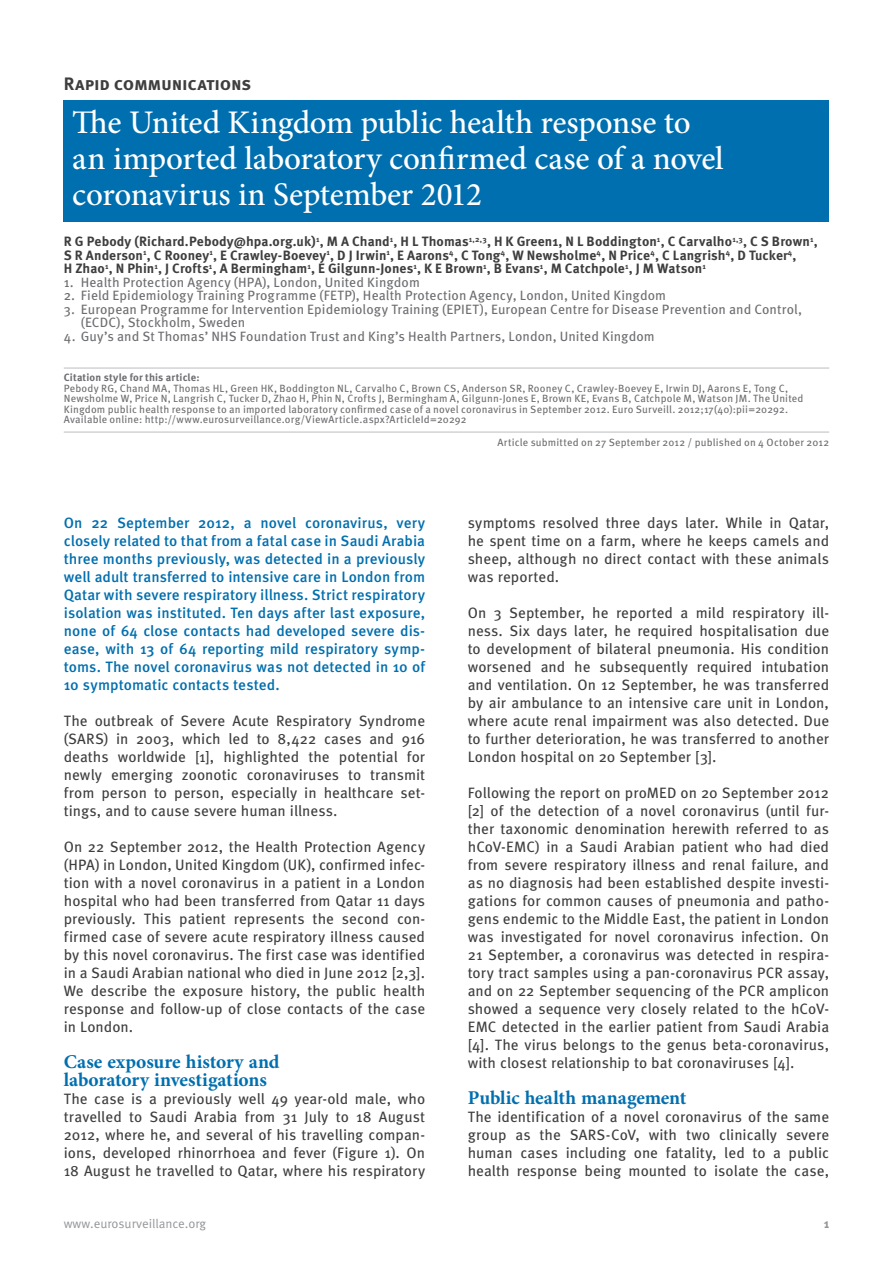
<style>
.page{position:relative;width:893px;height:1263px;background:#fff}
.page>*{position:absolute;margin:0;border:0;box-sizing:border-box;transform-origin:0 0}
.t1{font:500 33px/36px "Minion Pro";letter-spacing:-.01em;color:#fff}
.t2{font:700 19.5px/18px "Minion Pro";letter-spacing:-.005em;color:#006faf}
.t3{font:700 18px "Meta Pro";letter-spacing:-.015em;color:#3e3e3f}
.t4{font:15px/18px "Meta Pro";color:#3e3e3f;text-align:justify}
.t5{font:500 15px/18px "Meta Pro";letter-spacing:.005em;color:#006faf;text-align:justify}
.t6{font:13.5px/13.5px "Meta Pro";letter-spacing:.005em;color:#6c6d70}
.t7{font:700 13.5px/13.5px "Meta Pro";letter-spacing:.005em;color:#3e3e3f}
.t8{font:12.75px "Meta Pro";color:#939598}
.t9{font:700 12.75px "Meta Pro";color:#939598}
.t10{font:10.5px/10.5px "Meta Pro";letter-spacing:.015em;color:#6c6d70}
.t11{font:700 10.5px "Meta Pro";letter-spacing:.015em;color:#6c6d70}
</style>
<div class="page">
<hr style="left:64px;top:368px;width:765px;height:1px;background:#bcbdc0">
<hr style="left:64px;top:432px;width:765px;height:1px;background:#bcbdc0">
<div style="left:64px;top:100px;width:765px;height:122px;background:#006faf"></div>
<p class="t3" style="left:64px;top:72px;width:189px">Rapid communications</p>
<h1 class="t1" style="left:72px;top:104px;width:653px">The United Kingdom public health response to an imported laboratory confirmed case of a novel coronavirus in September 2012</h1>
<p class="t7" style="left:64px;top:235px;width:755px">R G Pebody (Richard.Pebody@hpa.org.uk)<sup>1</sup>, M A Chand<sup>1</sup>, H L Thomas<sup>1,2,3</sup>, H K Green1, N L Boddington<sup>1</sup>, C Carvalho<sup>1,3</sup>, C S Brown<sup>1</sup>,<br>S R Anderson<sup>1</sup>, C Rooney<sup>1</sup>, E Crawley-Boevey<sup>1</sup>, D J Irwin<sup>1</sup>, E Aarons<sup>4</sup>, C Tong<sup>4</sup>, W Newsholme<sup>4</sup>, N Price<sup>4</sup>, C Langrish<sup>4</sup>, D Tucker<sup>4</sup>,<br>H Zhao<sup>1</sup>, N Phin<sup>1</sup>, J Crofts<sup>1</sup>, A Bermingham<sup>1</sup>, E Gilgunn-Jones<sup>1</sup>, K E Brown<sup>1</sup>, B Evans<sup>1</sup>, M Catchpole<sup>1</sup>, J M Watson<sup>1</sup></p>
<p class="t6" style="left:64px;top:276px;width:358px">1. Health Protection Agency (HPA), London, United Kingdom</p>
<p class="t6" style="left:64px;top:289px;width:604px">2. Field Epidemiology Training Programme (FETP), Health Protection Agency, London, United Kingdom</p>
<p class="t6" style="left:81px;top:303px;width:723px;text-indent:-17px">3. European Programme for Intervention Epidemiology Training (EPIET), European Centre for Disease Prevention and Control, (ECDC), Stockholm, Sweden</p>
<p class="t6" style="left:64px;top:330px;width:592px">4. Guy’s and St Thomas’ NHS Foundation Trust and King’s Health Partners, London, United Kingdom</p>
<p class="t11" style="left:64px;top:371px;width:137px">Citation style for this article:</p>
<p class="t10" style="left:64px;top:383px;width:741px">Pebody RG, Chand MA, Thomas HL, Green HK, Boddington NL, Carvalho C, Brown CS, Anderson SR, Rooney C, Crawley-Boevey E, Irwin DJ, Aarons E, Tong C, Newsholme W, Price N, Langrish C, Tucker D, Zhao H, Phin N, Crofts J, Bermingham A, Gilgunn-Jones E, Brown KE, Evans B, Catchpole M, Watson JM. The United Kingdom public health response to an imported laboratory confirmed case of a novel coronavirus in September 2012. Euro Surveill. 2012;17(40):pii=20292.<br>Available online: http://www.eurosurveillance.org/ViewArticle.aspx?ArticleId=20292</p>
<p class="t10" style="left:497px;top:438px;width:333px">Article submitted on 27 September 2012 / published on 4 October 2012</p>
<p class="t5" style="left:64px;top:514px;width:363px">On 22 September 2012, a novel coronavirus, very closely related to that from a fatal case in Saudi Arabia three months previously, was detected in a previously well adult transferred to intensive care in London from Qatar with severe respiratory illness. Strict respiratory isolation was instituted. Ten days after last exposure, none of 64 close contacts had developed severe dis&shy;ease, with 13 of 64 reporting mild respiratory symp&shy;toms. The novel coronavirus was not detected in 10 of 10 symptomatic contacts tested.</p>
<p class="t4" style="left:64px;top:712px;width:363px">The outbreak of Severe Acute Respiratory Syndrome (SARS) in 2003, which led to 8,422 cases and 916 deaths worldwide [1], highlighted the potential for newly emerging zoonotic coronaviruses to transmit from person to person, especially in healthcare set&shy;tings, and to cause severe human illness.</p>
<p class="t4" style="left:64px;top:838px;width:363px">On 22 September 2012, the Health Protection Agency (HPA) in London, United Kingdom (UK), confirmed infec&shy;tion with a novel coronavirus in a patient in a London hospital who had been transferred from Qatar 11 days previously. This patient represents the second con&shy;firmed case of severe acute respiratory illness caused by this novel coronavirus. The first case was identified in a Saudi Arabian national who died in June 2012 [2,3].<br>We describe the exposure history, the public health response and follow-up of close contacts of the case in London.</p>
<h2 class="t2" style="left:64px;top:1052px;width:217px">Case exposure history and laboratory investigations</h2>
<p class="t4" style="left:64px;top:1090px;width:363px">The case is a previously well 49 year-old male, who travelled to Saudi Arabia from 31 July to 18 August 2012, where he, and several of his travelling compan&shy;ions, developed rhinorrhoea and fever (Figure 1). On 18 August he travelled to Qatar, where his respiratory</p>
<p class="t4" style="left:468px;top:514px;width:363px">symptoms resolved three days later. While in Qatar, he spent time on a farm, where he keeps camels and sheep, although no direct contact with these animals was reported.</p>
<p class="t4" style="left:468px;top:604px;width:363px">On 3 September, he reported a mild respiratory ill&shy;ness. Six days later, he required hospitalisation due to development of bilateral pneumonia. His condition worsened and he subsequently required intubation and ventilation. On 12 September, he was transferred by air ambulance to an intensive care unit in London, where acute renal impairment was also detected. Due to further deterioration, he was transferred to another London hospital on 20 September [3].</p>
<p class="t4" style="left:468px;top:784px;width:363px">Following the report on proMED on 20 September 2012 [2] of the detection of a novel coronavirus (until fur&shy;ther taxonomic denomination herewith referred to as hCoV-EMC) in a Saudi Arabian patient who had died from severe respiratory illness and renal failure, and as no diagnosis had been established despite investi&shy;gations for common causes of pneumonia and patho&shy;gens endemic to the Middle East, the patient in London was investigated for novel coronavirus infection. On 21 September, a coronavirus was detected in respira&shy;tory tract samples using a pan-coronavirus PCR assay, and on 22 September sequencing of the PCR amplicon showed a sequence very closely related to the hCoV-EMC detected in the earlier patient from Saudi Arabia [4]. The virus belongs to the genus beta-coronavirus, with closest relationship to bat coronaviruses [4].</p>
<h2 class="t2" style="left:468px;top:1088px;width:220px">Public health management</h2>
<p class="t4" style="left:468px;top:1108px;width:363px">The identification of a novel coronavirus of the same group as the SARS-CoV, with two clinically severe human cases including one fatality, led to a public health response being mounted to isolate the case,</p>
<p class="t8" style="left:64px;top:1215px;width:144px">www.eurosurveillance.org</p>
<p class="t9" style="left:824px;top:1215px;width:7px">1</p>
</div>
